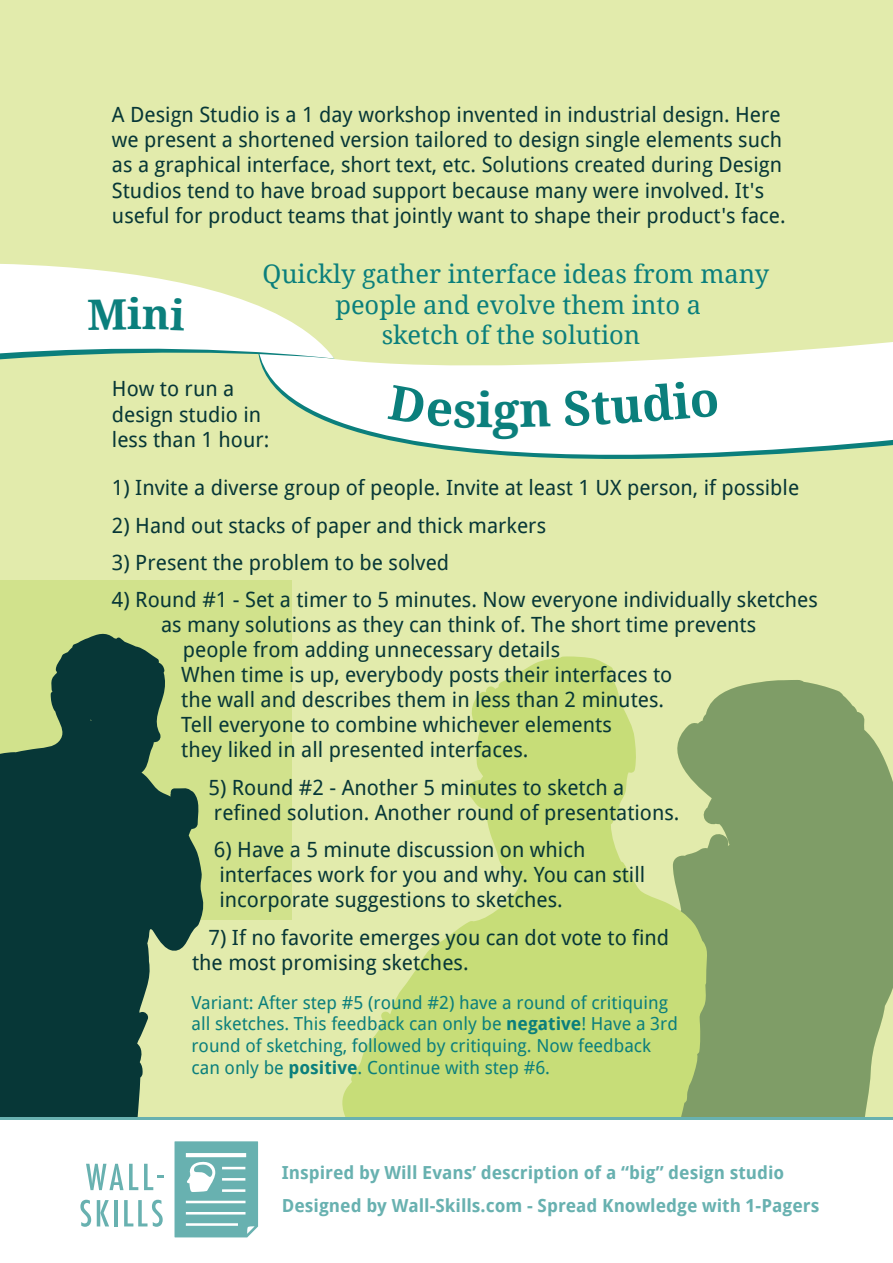
<style>
.page{position:relative;width:893px;height:1263px;background:#fff}
.page>*{position:absolute;margin:0;border:0;box-sizing:border-box;transform-origin:0 0}
.t1{font:700 48px "Droid Serif";color:#0b7f7c}
.t2{font:700 42px "Droid Serif";color:#0b7f7c}
.t3{font:25.5px/30.6px "Droid Serif";color:#0b7f7c;text-align:center}
.t4{font:21px/25.2px "Droid Sans";color:#073737}
.t5{font:18px/21.6px "Droid Sans";color:#0b7f7c}
.t6{font:700 18px/33.6px "Droid Sans";color:#68b1b0}
.s1{font-weight:700}
</style>
<div class="page">
<div style="left:0;top:0;width:893px;height:1118px;background:#e2ebac"></div>
<div style="left:0;top:580px;width:292px;height:339px;background:#d1e28c"></div>
<svg style="left:0;top:633px;width:204px;height:484px;fill:#073737"></svg>
<svg style="left:707px;top:680px;width:186px;height:437px;background:#86a26c"></svg>
<svg style="left:342px;top:656px;width:365px;height:461px;fill:#c7dd78"></svg>
<svg style="left:175px;top:1141px;width:83px;height:96px;background:#84bfbe"></svg>
<svg style="left:86px;top:1164px;width:52px;height:26px"></svg>
<svg style="left:144px;top:1164px;width:20px;height:26px"></svg>
<svg style="left:80px;top:1200px;width:11px;height:27px"></svg>
<svg style="left:97px;top:1200px;width:12px;height:26px"></svg>
<hr style="left:114px;top:1200px;width:3px;height:26px;background:#68b1b0">
<svg style="left:124px;top:1200px;width:39px;height:27px"></svg>
<hr style="left:0;top:1117px;width:893px;height:2px;background:#68b1b0">
<svg style="left:270px;top:342px;width:623px;height:117px;fill:#fff"></svg>
<svg style="left:266px;top:376px;width:68px;height:5px"></svg>
<svg style="left:0;top:264px;width:334px;height:112px;fill:#fff"></svg>
<div style="left:388px;top:385px;width:105px;height:43px;background:#fff"></div>
<svg style="left:520px;top:400px;width:30px;height:27px"></svg>
<div style="left:564px;top:381px;width:154px;height:45px;background:#fff"></div>
<svg style="left:88px;top:299px;width:38px;height:31px"></svg>
<svg style="left:143px;top:298px;width:42px;height:32px"></svg>
<p class="t4" style="left:112px;top:102px;width:675px">A Design Studio is a 1 day workshop invented in industrial design. Here we present a shortened version tailored to design single elements such as a graphical interface, short text, etc. Solutions created during Design Studios tend to have broad support because many were involved. It's useful for product teams that jointly want to shape their product's face.</p>
<h2 class="t2" style="left:127px;top:290px;width:16px">i</h2>
<p class="t3" style="left:262px;top:259px;width:508px">Quickly gather interface ideas from many people and evolve them into a<br>sketch of the solution</p>
<p class="t4" style="left:112px;top:377px;width:159px">How to run a design studio in less than 1 hour:</p>
<h1 class="t1" style="left:493px;top:383px;width:28px">g</h1>
<p class="t4" style="left:112px;top:476px;width:689px">1) Invite a diverse group of people. Invite at least 1 UX person, if possible</p>
<p class="t4" style="left:112px;top:513px;width:436px">2) Hand out stacks of paper and thick markers</p>
<p class="t4" style="left:112px;top:550px;width:339px">3) Present the problem to be solved</p>
<p class="t4" style="left:112px;top:587px;width:707px">4) Round #1 - Set a timer to 5 minutes. Now everyone individually sketches</p>
<p class="t4" style="left:161px;top:612px;width:597px">as many solutions as they can think of. The short time prevents</p>
<p class="t4" style="left:183px;top:638px;width:379px">people from adding unnecessary details</p>
<p class="t4" style="left:181px;top:662px;width:493px">When time is up, everybody posts their interfaces to the wall and describes them in less than 2 minutes.<br>Tell everyone to combine whichever elements<br>they liked in all presented interfaces.</p>
<p class="t4" style="left:209px;top:775px;width:472px">5) Round #2 - Another 5 minutes to sketch a refined solution. Another round of presentations.</p>
<p class="t4" style="left:214px;top:837px;width:433px">6) Have a 5 minute discussion on which interfaces work for you and why. You can still incorporate suggestions to sketches.</p>
<p class="t4" style="left:192px;top:925px;width:479px;text-indent:16px">7) If no favorite emerges you can dot vote to find the most promising sketches.</p>
<p class="t5" style="left:191px;top:992px;width:488px">Variant: After step #5 (round #2) have a round of critiquing all sketches. This feedback can only be <span class="s1">negative</span>! Have a 3rd round of sketching, followed by critiquing. Now feedback can only be <span class="s1">positive</span>. Continue with step #6.</p>
<p class="t6" style="left:282px;top:1156px;width:539px">Inspired by Will Evans’ description of a “big” design studio<br>Designed by Wall-Skills.com - Spread Knowledge with 1-Pagers</p>
</div>
